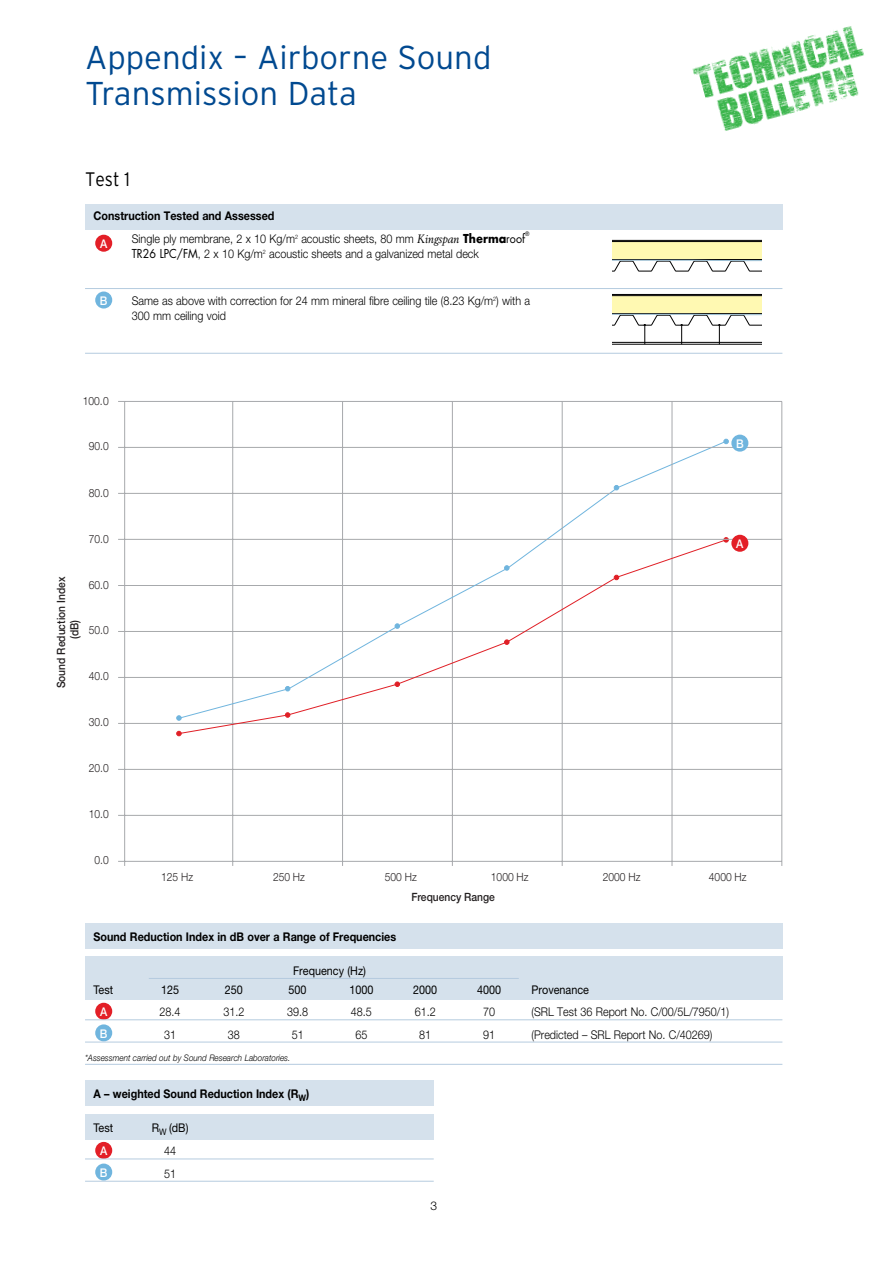
<style>
.page{position:relative;width:893px;height:1263px;background:#fff}
.page>*{position:absolute;margin:0;border:0;box-sizing:border-box;transform-origin:0 0}
.t1{font:300 33px/36px "Interstate";color:#004990}
.t2{font:300 19.5px "Interstate";color:#000;scale:.9 1}
.t3{font:300 12px/23.5px "Helvetica Neue";color:#000;scale:.9 1}
.t4{font:700 12px "Helvetica Neue";color:#000;scale:.9 1}
.t5{font:12px/22.8px "Helvetica Neue";color:#000;text-align:center;scale:.9 1}
.t6{font:500 12px/21.8px "Helvetica Neue";color:#fff;scale:.9 1}
.t7{font:300 12px "Helvetica Neue";color:#000}
.t8{font:300 11.4px "Helvetica Neue";color:#231f20;scale:.9 1}
.t9{font:500 11.4px/13.5px "Helvetica Neue";color:#231f20;text-align:center;scale:.9 1}
.t10{font:italic 300 9px "Helvetica Neue";color:#000;scale:.9 1}
.t11{font:6px "Futura";color:#000;scale:.9 1}
.s1{font-weight:700}
.s2{font-family:"Berling";font-weight:400;font-style:italic}
.s3{font-family:"Futura";font-weight:700}
.s4{font-family:"Futura";font-weight:400}
.s5{font-weight:300}
</style>
<div class="page">
<img style="left:692px;top:26px;width:172px;height:105px">
<div style="left:85px;top:204px;width:697px;height:26px;background:#d5e1ec"></div>
<hr style="left:85px;top:288px;width:697px;height:1px;background:#b5cbdf">
<hr style="left:85px;top:353px;width:697px;height:1px;background:#b5cbdf">
<svg style="left:612px;top:241px;width:149px;height:31px"></svg>
<hr style="left:612px;top:240px;width:149px;height:1px;background:#000">
<hr style="left:612px;top:294px;width:149px;height:1px;background:#000">
<svg style="left:612px;top:295px;width:149px;height:49px"></svg>
<div style="left:85px;top:957px;width:697px;height:43px;background:#d5e1ec"></div>
<hr style="left:781px;top:539px;width:1px;height:327px;background:#a7a9ac">
<hr style="left:672px;top:539px;width:1px;height:327px;background:#a7a9ac">
<hr style="left:562px;top:539px;width:1px;height:327px;background:#a7a9ac">
<hr style="left:452px;top:539px;width:1px;height:327px;background:#a7a9ac">
<hr style="left:342px;top:539px;width:1px;height:327px;background:#a7a9ac">
<hr style="left:232px;top:539px;width:1px;height:327px;background:#a7a9ac">
<hr style="left:118px;top:861px;width:664px;height:1px;background:#a7a9ac">
<hr style="left:118px;top:815px;width:664px;height:1px;background:#a7a9ac">
<hr style="left:118px;top:769px;width:664px;height:1px;background:#a7a9ac">
<hr style="left:118px;top:723px;width:664px;height:1px;background:#a7a9ac">
<hr style="left:118px;top:677px;width:664px;height:1px;background:#a7a9ac">
<hr style="left:118px;top:631px;width:664px;height:1px;background:#a7a9ac">
<hr style="left:118px;top:585px;width:664px;height:1px;background:#a7a9ac">
<hr style="left:124px;top:539px;width:1px;height:327px;background:#a7a9ac">
<svg style="left:182px;top:540px;width:545px;height:179px"></svg>
<svg style="left:176px;top:731px;width:6px;height:5px"></svg>
<svg style="left:176px;top:715px;width:6px;height:6px"></svg>
<svg style="left:285px;top:712px;width:5px;height:6px"></svg>
<svg style="left:285px;top:686px;width:5px;height:5px"></svg>
<svg style="left:395px;top:682px;width:5px;height:5px"></svg>
<svg style="left:395px;top:623px;width:5px;height:6px"></svg>
<svg style="left:504px;top:639px;width:5px;height:6px"></svg>
<svg style="left:504px;top:565px;width:5px;height:6px"></svg>
<svg style="left:723px;top:540px;width:6px;height:2px"></svg>
<svg style="left:118px;top:401px;width:664px;height:139px"></svg>
<svg style="left:614px;top:575px;width:5px;height:5px"></svg>
<div style="left:731px;top:535px;width:17px;height:17px;background:#e31f27;border-radius:50%"></div>
<div style="left:731px;top:435px;width:17px;height:17px;background:#70b5de;border-radius:50%"></div>
<div style="left:95px;top:1003px;width:17px;height:17px;background:#e31f27;border-radius:50%"></div>
<div style="left:95px;top:1024px;width:17px;height:17px;background:#70b5de;border-radius:50%"></div>
<div style="left:95px;top:235px;width:17px;height:17px;background:#e31f27;border-radius:50%"></div>
<div style="left:95px;top:291px;width:17px;height:18px;background:#70b5de;border-radius:50%"></div>
<div style="left:85px;top:923px;width:697px;height:25px;background:#d5e1ec"></div>
<hr style="left:149px;top:978px;width:370px;height:1px;background:#b5cbdf">
<div style="left:85px;top:1114px;width:349px;height:26px;background:#d5e1ec"></div>
<div style="left:95px;top:1142px;width:17px;height:17px;background:#e31f27;border-radius:50%"></div>
<div style="left:95px;top:1163px;width:17px;height:17px;background:#70b5de;border-radius:50%"></div>
<div style="left:85px;top:1080px;width:349px;height:26px;background:#d5e1ec"></div>
<hr style="left:85px;top:1019px;width:697px;height:1px;background:#b5cbdf">
<hr style="left:85px;top:1042px;width:697px;height:1px;background:#b5cbdf">
<hr style="left:85px;top:1064px;width:697px;height:1px;background:#b5cbdf">
<hr style="left:85px;top:1158px;width:349px;height:1px;background:#b5cbdf">
<hr style="left:85px;top:1181px;width:349px;height:1px;background:#b5cbdf">
<h1 class="t1" style="left:85px;top:39px;width:408px">Appendix – Airborne Sound<br>Transmission Data</h1>
<h2 class="t2" style="left:85px;top:168px;width:52px">Test 1</h2>
<p class="t3" style="left:132px;top:204px;width:438px;text-indent:-38px"><span class="s1">Construction Tested and Assessed<br></span>Single ply membrane, 2 x 10 Kg/m<sup>2</sup> acoustic sheets, 80 mm <span class="s2">Kingspan</span> <span class="s3">Therma</span><span class="s4">roof</span></p>
<p class="t11" style="left:525px;top:230px;width:6px">®</p>
<p class="t6" style="left:100px;top:233px;width:10px">A</p>
<p class="t3" style="left:132px;top:242px;width:387px"><span class="s4">TR26 LPC/FM</span>, 2 x 10 Kg/m<sup>2</sup> acoustic sheets and a galvanized metal deck</p>
<p class="t3" style="left:132px;top:293px;width:444px;line-height:15px">Same as above with correction for 24 mm mineral fibre ceiling tile (8.23 Kg/m<sup>2</sup>) with a<br>300 mm ceiling void</p>
<p class="t6" style="left:100px;top:290px;width:10px">B</p>
<p class="t8" style="left:83px;top:394px;width:30px">100.0</p>
<p class="t8" style="left:89px;top:439px;width:24px">90.0</p>
<p class="t8" style="left:89px;top:486px;width:24px">80.0</p>
<p class="t9" style="left:54px;top:688px;width:125px;rotate:-90deg">Sound Reduction Index (dB)</p>
<p class="t8" style="left:89px;top:532px;width:24px">70.0</p>
<p class="t8" style="left:89px;top:578px;width:24px">60.0</p>
<p class="t8" style="left:89px;top:623px;width:24px">50.0</p>
<p class="t8" style="left:89px;top:669px;width:24px">40.0</p>
<p class="t8" style="left:89px;top:715px;width:24px">30.0</p>
<p class="t8" style="left:89px;top:761px;width:24px">20.0</p>
<p class="t8" style="left:89px;top:807px;width:24px">10.0</p>
<p class="t8" style="left:95px;top:853px;width:17px">0.0</p>
<p class="t6" style="left:736px;top:432px;width:10px">B</p>
<p class="t6" style="left:736px;top:533px;width:10px">A</p>
<p class="t8" style="left:161px;top:870px;width:37px">125 Hz</p>
<p class="t8" style="left:273px;top:870px;width:37px">250 Hz</p>
<p class="t8" style="left:385px;top:870px;width:37px">500 Hz</p>
<p class="t8" style="left:491px;top:870px;width:43px">1000 Hz</p>
<p class="t8" style="left:603px;top:870px;width:43px">2000 Hz</p>
<p class="t8" style="left:709px;top:870px;width:43px">4000 Hz</p>
<p class="t9" style="left:411px;top:890px;width:94px">Frequency Range</p>
<p class="t4" style="left:94px;top:929px;width:338px">Sound Reduction Index in dB over a Range of Frequencies</p>
<p class="t5" style="left:293px;top:959px;width:82px">Frequency (Hz)</p>
<p class="t5" style="left:94px;top:978px;width:23px">Test</p>
<p class="t5" style="left:161px;top:978px;width:22px">125</p>
<p class="t5" style="left:225px;top:978px;width:22px">250</p>
<p class="t5" style="left:289px;top:978px;width:22px">500</p>
<p class="t5" style="left:349px;top:978px;width:28px">1000</p>
<p class="t5" style="left:413px;top:978px;width:28px">2000</p>
<p class="t5" style="left:477px;top:978px;width:28px">4000</p>
<p class="t5" style="left:532px;top:978px;width:65px">Provenance</p>
<p class="t3" style="left:160px;top:1000px;width:25px">28.4</p>
<p class="t3" style="left:223px;top:1000px;width:25px">31.2</p>
<p class="t3" style="left:287px;top:1000px;width:25px">39.8</p>
<p class="t3" style="left:351px;top:1000px;width:25px">48.5</p>
<p class="t3" style="left:415px;top:1000px;width:25px">61.2</p>
<p class="t3" style="left:483px;top:1000px;width:15px">70</p>
<p class="t3" style="left:532px;top:1000px;width:221px">(SRL Test 36 Report No. C/00/5L/7950/1)</p>
<p class="t3" style="left:164px;top:1022px;width:15px">31</p>
<p class="t3" style="left:228px;top:1022px;width:15px">38</p>
<p class="t3" style="left:292px;top:1022px;width:15px">51</p>
<p class="t3" style="left:355px;top:1022px;width:15px">65</p>
<p class="t3" style="left:419px;top:1022px;width:15px">81</p>
<p class="t3" style="left:483px;top:1022px;width:15px">91</p>
<p class="t3" style="left:532px;top:1022px;width:203px">(Predicted – SRL Report No. C/40269)</p>
<p class="t10" style="left:85px;top:1052px;width:230px">*Assessment carried out by Sound Research Laboratories.</p>
<p class="t6" style="left:100px;top:1001px;width:10px">A<br>B</p>
<p class="t4" style="left:94px;top:1086px;width:241px">A – weighted Sound Reduction Index (R<sub>W</sub>)</p>
<p class="t5" style="left:94px;top:1116px;width:23px">Test</p>
<p class="t5" style="left:152px;top:1116px;width:42px">R<sub>W</sub> (dB)<br><span class="s5">44<br>51</span></p>
<p class="t6" style="left:100px;top:1140px;width:10px">A<br>B</p>
<p class="t7" style="left:430px;top:1198px;width:8px">3</p>
</div>
